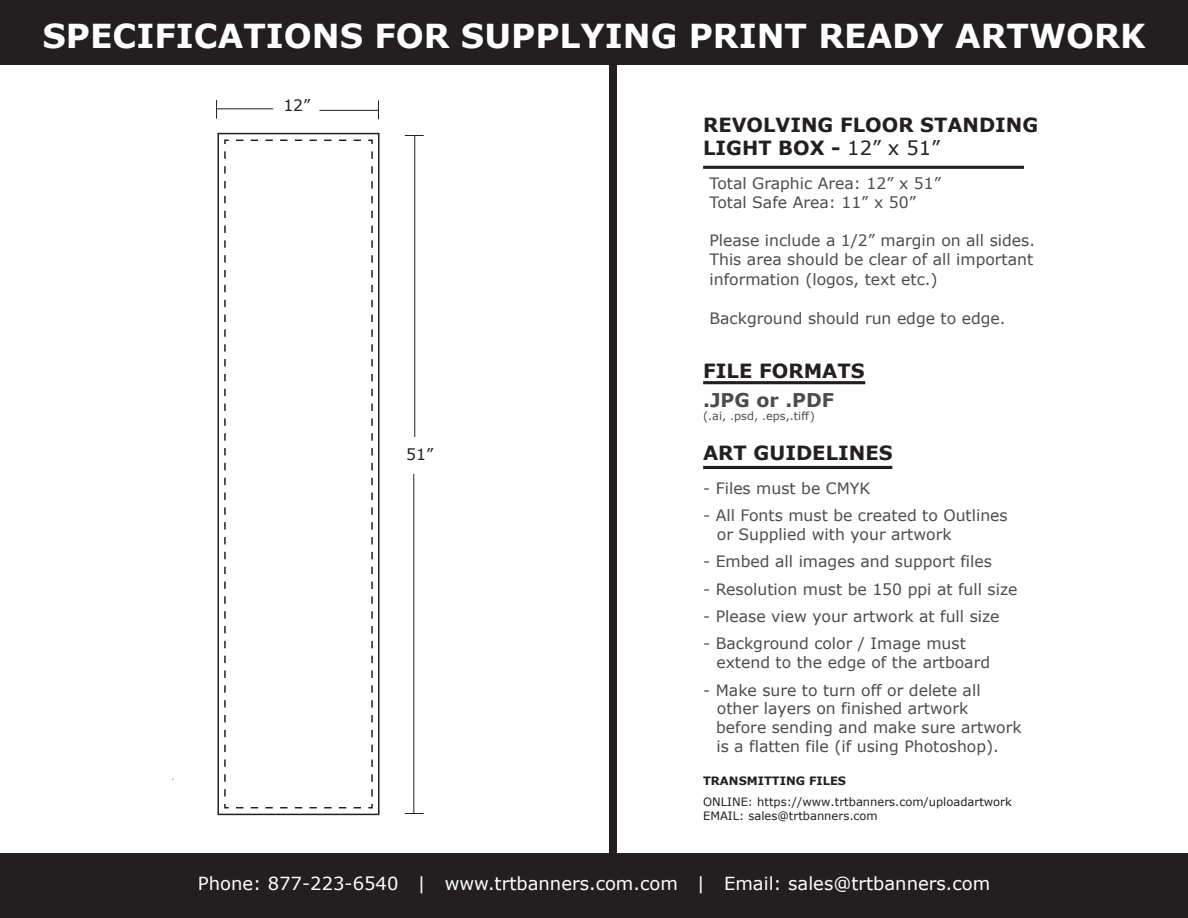
<style>
.page{position:relative;width:1188px;height:918px;background:#fff}
.page>*{position:absolute;margin:0;border:0;box-sizing:border-box;transform-origin:0 0}
.t1{font:700 33px "Verdana";color:#fff}
.t2{font:700 19.5px/23.4px "Verdana";color:#231f20}
.t3{font:700 19.05px "Verdana";color:#4b4c4d}
.t4{font:18px "Verdana";color:#fff}
.t5{font:15.6px/18.8px "Verdana";color:#4b4c4d}
.t6{font:15.6px "Verdana";color:#231f20}
.t7{font:11.55px/13.8px "Verdana";color:#231f20}
.t8{font:700 11.55px "Verdana";color:#231f20}
.t9{font:11.25px "Verdana";color:#4b4c4d}
.s1{font-weight:400}
</style>
<div class="page">
<div style="left:0;top:0;width:1188px;height:65px;background:#231f20"></div>
<div style="left:610px;top:0;width:7px;height:918px;background:#231f20"></div>
<div style="left:0;top:853px;width:1188px;height:65px;background:#231f20"></div>
<hr style="left:703px;top:466px;width:189px;height:3px;background:#231f20">
<hr style="left:703px;top:381px;width:162px;height:3px;background:#231f20">
<hr style="left:703px;top:166px;width:321px;height:3px;background:#231f20">
<hr style="left:217px;top:108px;width:56px;height:1px;background:#231f20">
<svg style="left:216px;top:100px;width:1px;height:19px"></svg>
<hr style="left:320px;top:110px;width:59px;height:1px;background:#231f20">
<svg style="left:378px;top:101px;width:1px;height:18px"></svg>
<hr style="left:413px;top:474px;width:1px;height:340px;background:#231f20">
<svg style="left:405px;top:813px;width:19px;height:1px"></svg>
<hr style="left:414px;top:135px;width:1px;height:302px;background:#231f20">
<svg style="left:405px;top:135px;width:19px;height:1px"></svg>
<div style="left:218px;top:133px;width:162px;height:682px;border:2px solid #231f20"></div>
<svg style="left:224px;top:139px;width:149px;height:670px"></svg>
<h1 class="t1" style="left:43px;top:12px;width:1104px">SPECIFICATIONS FOR SUPPLYING PRINT READY ARTWORK</h1>
<p class="t6" style="left:283px;top:95px;width:29px">12”</p>
<p class="t6" style="left:406px;top:444px;width:29px">51”</p>
<p class="t2" style="left:703px;top:113px;width:337px">REVOLVING FLOOR STANDING<br>LIGHT BOX - <span class="s1">12” x 51”</span></p>
<p class="t5" style="left:709px;top:173px;width:233px;line-height:19.5px">Total Graphic Area: 12” x 51”<br>Total Safe Area: 11” x 50”</p>
<p class="t5" style="left:709px;top:230px;width:327px;line-height:19.5px;text-align:justify">Please include a 1/2” margin on all sides.<br>This area should be clear of all important information (logos, text etc.)</p>
<p class="t5" style="left:709px;top:309px;width:298px">Background should run edge to edge.</p>
<p class="t2" style="left:703px;top:358px;width:163px">FILE FORMATS</p>
<p class="t3" style="left:703px;top:387px;width:133px">.JPG or .PDF</p>
<p class="t9" style="left:703px;top:408px;width:113px">(.ai, .psd, .eps,.tiff)</p>
<p class="t2" style="left:703px;top:441px;width:191px">ART GUIDELINES</p>
<p class="t5" style="left:703px;top:479px;width:169px">- Files must be CMYK</p>
<p class="t5" style="left:717px;top:506px;width:292px;text-indent:-14px">- All Fonts must be created to Outlines or Supplied with your artwork</p>
<p class="t5" style="left:703px;top:552px;width:290px">- Embed all images and support files</p>
<p class="t5" style="left:703px;top:580px;width:316px">- Resolution must be 150 ppi at full size</p>
<p class="t5" style="left:703px;top:607px;width:298px">- Please view your artwork at full size</p>
<p class="t5" style="left:716px;top:634px;width:275px;text-indent:-13px">- Background color / Image must extend to the edge of the artboard</p>
<p class="t5" style="left:716px;top:680px;width:307px;text-indent:-13px">- Make sure to turn off or delete all other layers on finished artwork before sending and make sure artwork is a flatten file (if using Photoshop).</p>
<p class="t8" style="left:703px;top:773px;width:145px">TRANSMITTING FILES</p>
<p class="t7" style="left:703px;top:795px;width:310px">ONLINE: https://www.trtbanners.com/uploadartwork<br>EMAIL: sales@trtbanners.com</p>
<p class="t4" style="left:198px;top:871px;width:794px">Phone: 877-223-6540 | www.trtbanners.com.com | Email: sales@trtbanners.com</p>
</div>
